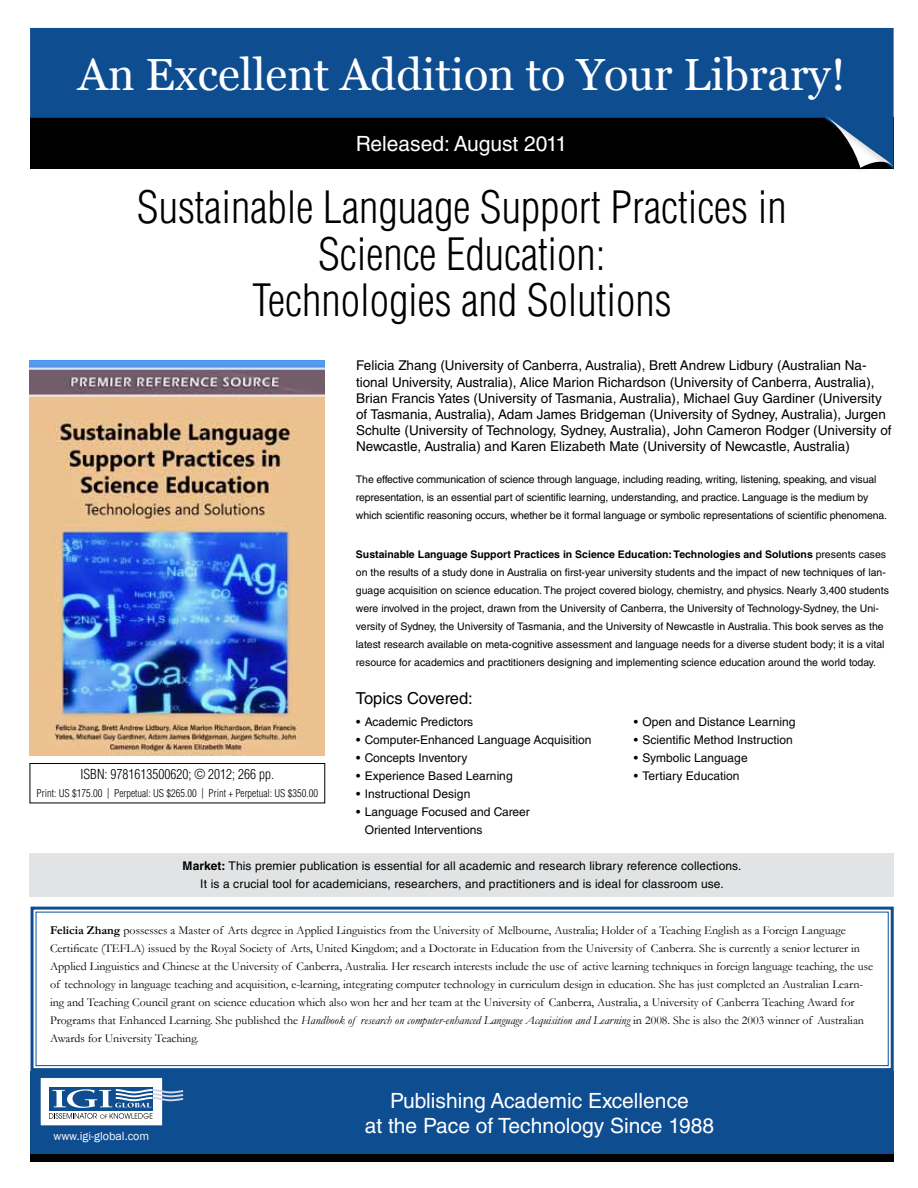
<style>
.page{position:relative;width:918px;height:1188px;background:#fff}
.page>*{position:absolute;margin:0;border:0;box-sizing:border-box;transform-origin:0 0}
.t1{font:45px "Vani";color:#fff}
.t2{font:300 condensed 43.5px/46.5px "Helvetica LT Std";color:#000;text-align:center}
.t3{font:21px/25.2px "Helvetica LT Std";color:#fff;text-align:center}
.t4{font:16.5px "Helvetica LT Std";color:#000}
.t5{font:13.5px/16.2px "Helvetica LT Std";color:#000}
.t6{font:300 condensed 13.5px "Helvetica LT Std";color:#000}
.t7{font:12px/18px "Garamond";color:#000}
.t8{font:12px/18px "Helvetica LT Std";color:#000;text-align:center}
.t9{font:12px "Franklin Gothic";color:#fff}
.t10{font:10.5px/18px "Helvetica LT Std";color:#000}
.t11{font:300 condensed 10.5px "Helvetica LT Std";color:#000}
.s1{font-weight:700}
.s2{font-style:italic}
</style>
<div class="page">
<div style="left:29px;top:853px;width:865px;height:43px;background:#e2e3e4"></div>
<div style="left:30px;top:1071px;width:864px;height:83px;background:#0f4d91"></div>
<div style="left:40px;top:1078px;width:123px;height:48px;background:#fff"></div>
<div style="left:40px;top:1077px;width:123px;height:49px;border:1px solid #0e4d90"></div>
<div style="left:49px;top:1087px;width:103px;height:23px;background:#0e4d90"></div>
<svg style="left:49px;top:1089px;width:134px;height:30px"></svg>
<svg style="left:30px;top:28px;width:864px;height:141px;background:#09325f"></svg>
<div style="left:816px;top:111px;width:78px;height:63px;background:#000;opacity:.2"></div>
<svg style="left:824px;top:115px;width:69px;height:53px;background:#2f4d6d"></svg>
<svg style="left:30px;top:906px;width:864px;height:165px"></svg>
<div style="left:36px;top:912px;width:853px;height:154px;border:1px solid #0f4d91"></div>
<img style="left:29px;top:360px;width:296px;height:396px">
<div style="left:30px;top:763px;width:295px;height:40px;border:1px solid #000"></div>
<div style="left:30px;top:1154px;width:864px;height:8px;background:#000"></div>
<h1 class="t1" style="left:78px;top:48px;width:769px">An Excellent Addition to Your Library!</h1>
<h3 class="t3" style="left:356px;top:131px;width:213px">Released: August 2011</h3>
<h2 class="t2" style="left:137px;top:184px;width:651px">Sustainable Language Support Practices in<br>Science Education:<br>Technologies and Solutions</h2>
<p class="t5" style="left:356px;top:358px;width:537px">Felicia Zhang (University of Canberra, Australia), Brett Andrew Lidbury (Australian Na&shy;tional University, Australia), Alice Marion Richardson (University of Canberra, Australia), Brian Francis Yates (University of Tasmania, Australia), Michael Guy Gardiner (University of Tasmania, Australia), Adam James Bridgeman (University of Sydney, Australia), Jurgen Schulte (University of Technology, Sydney, Australia), John Cameron Rodger (University of Newcastle, Australia) and Karen Elizabeth Mate (University of Newcastle, Australia)</p>
<p class="t10" style="left:356px;top:470px;width:533px">The effective communication of science through language, including reading, writing, listening, speaking, and visual representation, is an essential part of scientific learning, understanding, and practice. Language is the medium by which scientific reasoning occurs, whether be it formal language or symbolic representations of scientific phenomena.</p>
<p class="t10" style="left:356px;top:545px;width:534px"><span class="s1">Sustainable Language Support Practices in Science Education: Technologies and Solutions</span> presents cases on the results of a study done in Australia on first-year university students and the impact of new techniques of lan&shy;guage acquisition on science education. The project covered biology, chemistry, and physics. Nearly 3,400 students were involved in the project, drawn from the University of Canberra, the University of Technology-Sydney, the Uni&shy;versity of Sydney, the University of Tasmania, and the University of Newcastle in Australia. This book serves as the latest research available on meta-cognitive assessment and language needs for a diverse student body; it is a vital resource for academics and practitioners designing and implementing science education around the world today.</p>
<h3 class="t4" style="left:356px;top:688px;width:118px">Topics Covered:</h3>
<p class="t8" style="left:356px;top:713px;width:119px">• Academic Predictors</p>
<p class="t8" style="left:356px;top:731px;width:237px">• Computer-Enhanced Language Acquisition</p>
<p class="t8" style="left:356px;top:749px;width:113px">• Concepts Inventory</p>
<p class="t8" style="left:356px;top:767px;width:158px">• Experience Based Learning</p>
<p class="t8" style="left:356px;top:785px;width:116px">• Instructional Design</p>
<p class="t8" style="left:365px;top:803px;width:167px;text-align:left;text-indent:-9px">• Language Focused and Career<br>Oriented Interventions</p>
<p class="t8" style="left:634px;top:713px;width:163px">• Open and Distance Learning</p>
<p class="t8" style="left:634px;top:731px;width:160px">• Scientific Method Instruction</p>
<p class="t8" style="left:634px;top:749px;width:115px">• Symbolic Language</p>
<p class="t6" style="left:81px;top:766px;width:195px">ISBN: 9781613500620; © 2012; 266 pp.</p>
<p class="t8" style="left:634px;top:767px;width:107px">• Tertiary Education</p>
<p class="t11" style="left:37px;top:787px;width:283px">Print: US $175.00 | Perpetual: US $265.00 | Print + Perpetual: US $350.00</p>
<p class="t8" style="left:183px;top:857px;width:560px"><span class="s1">Market:</span> This premier publication is essential for all academic and research library reference collections.<br>It is a crucial tool for academicians, researchers, and practitioners and is ideal for classroom use.</p>
<p class="t7" style="left:50px;top:921px;width:825px"><span class="s1">Felicia Zhang</span> possesses a Master of Arts degree in Applied Linguistics from the University of Melbourne, Australia; Holder of a Teaching English as a Foreign Language Certificate (TEFLA) issued by the Royal Society of Arts, United Kingdom; and a Doctorate in Education from the University of Canberra. She is currently a senior lecturer in Applied Linguistics and Chinese at the University of Canberra, Australia. Her research interests include the use of active learning techniques in foreign language teaching, the use of technology in language teaching and acquisition, e-learning, integrating computer technology in curriculum design in education. She has just completed an Australian Learn&shy;ing and Teaching Council grant on science education which also won her and her team at the University of Canberra, Australia, a University of Canberra Teaching Award for Programs that Enhanced Learning. She published the <span class="s2">Handbook of research on computer-enhanced Language Acquisition and Learning</span> in 2008. She is also the 2003 winner of Australian Awards for University Teaching.</p>
<p class="t9" style="left:53px;top:1128px;width:97px">www.igi-global.com</p>
<h3 class="t3" style="left:365px;top:1088px;width:351px">Publishing Academic Excellence<br>at the Pace of Technology Since 1988</h3>
</div>
